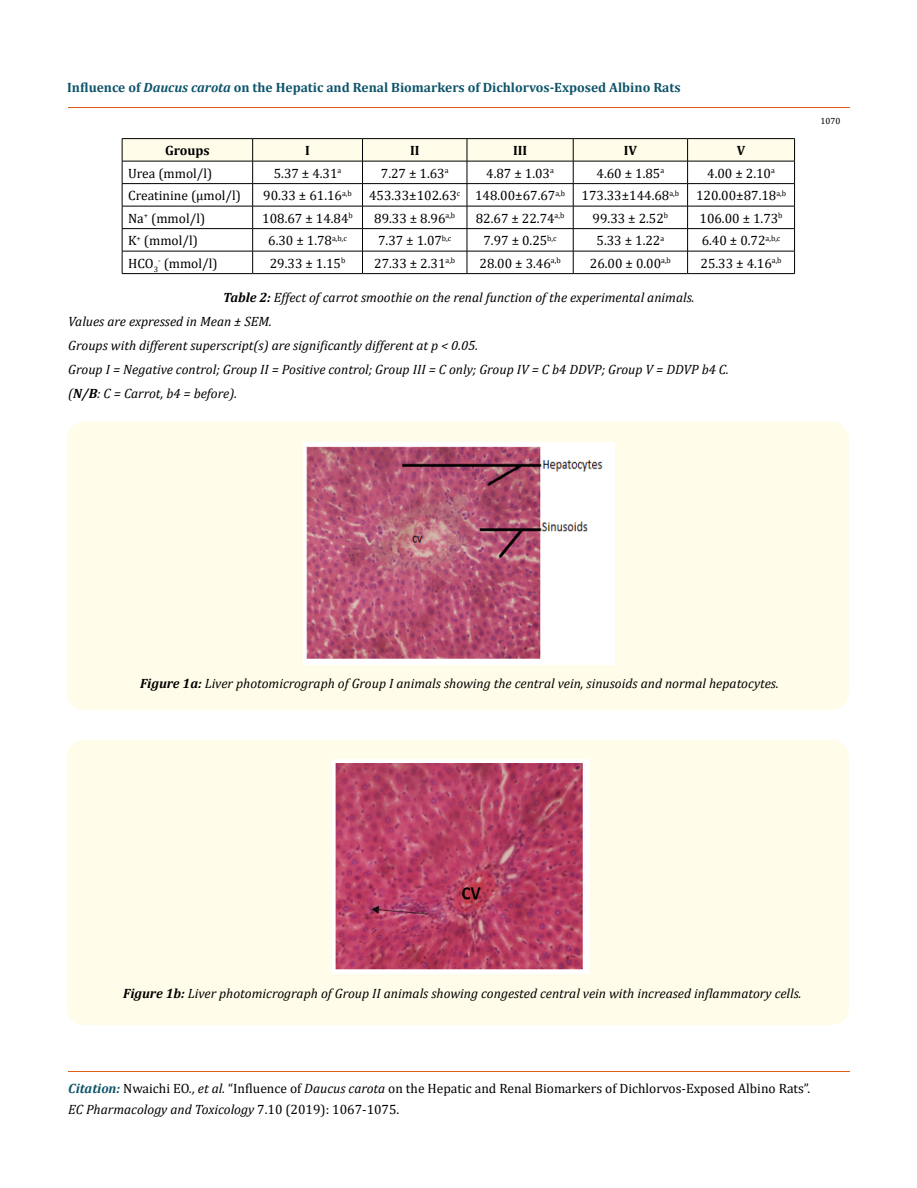
<style>
.page{position:relative;width:917px;height:1188px;background:#fff}
.page>*{position:absolute;margin:0;border:0;box-sizing:border-box;transform-origin:0 0}
.t1{font:13.5px/21px "Cambria";color:#000}
.t2{font:italic 13.5px/24px "Cambria";color:#000}
.t3{font:700 13.5px "Cambria";color:#0e546a}
.t4{font:700 13.5px "Cambria";color:#000}
.t5{font:9px "Cambria";color:#000}
.s1{font-style:italic}
.s2{font-weight:700}
.s3{font-weight:700;font-style:italic;color:#0e546a}
</style>
<div class="page">
<hr style="left:68px;top:108px;width:781px;height:1px;background:#e05d1a">
<hr style="left:68px;top:1072px;width:781px;height:1px;background:#e05d1a">
<hr style="left:122px;top:138px;width:131px;height:1px;background:#000">
<hr style="left:253px;top:138px;width:109px;height:1px;background:#000">
<hr style="left:362px;top:138px;width:105px;height:1px;background:#000">
<hr style="left:467px;top:138px;width:106px;height:1px;background:#000">
<hr style="left:573px;top:138px;width:114px;height:1px;background:#000">
<hr style="left:687px;top:138px;width:107px;height:1px;background:#000">
<svg style="left:122px;top:139px;width:673px;height:134px"></svg>
<hr style="left:122px;top:273px;width:131px;height:1px;background:#000">
<hr style="left:253px;top:273px;width:109px;height:1px;background:#000">
<hr style="left:362px;top:273px;width:105px;height:1px;background:#000">
<hr style="left:467px;top:273px;width:106px;height:1px;background:#000">
<hr style="left:573px;top:273px;width:114px;height:1px;background:#000">
<hr style="left:687px;top:273px;width:107px;height:1px;background:#000">
<div style="left:67px;top:422px;width:782px;height:288px;background:#fffde9;border-radius:18px"></div>
<img style="left:303px;top:442px;width:312px;height:223px">
<div style="left:67px;top:740px;width:782px;height:285px;background:#fffde9;border-radius:18px"></div>
<img style="left:332px;top:759px;width:257px;height:215px">
<p class="t3" style="left:67px;top:78px;width:615px">Influence of <span class="s1">Daucus carota</span> on the Hepatic and Renal Biomarkers of Dichlorvos-Exposed Albino Rats</p>
<p class="t4" style="left:165px;top:141px;width:46px">Groups</p>
<p class="t4" style="left:305px;top:141px;width:6px">I</p>
<p class="t4" style="left:410px;top:141px;width:11px">II</p>
<p class="t4" style="left:513px;top:141px;width:16px">III</p>
<p class="t4" style="left:623px;top:141px;width:15px">IV</p>
<p class="t4" style="left:736px;top:141px;width:10px">V</p>
<p class="t1" style="left:128px;top:162px;width:86px">Urea (mmol/l)</p>
<p class="t1" style="left:274px;top:162px;width:69px">5.37 ± 4.31<sup>a</sup></p>
<p class="t1" style="left:381px;top:162px;width:69px">7.27 ± 1.63<sup>a</sup></p>
<p class="t1" style="left:486px;top:162px;width:69px">4.87 ± 1.03<sup>a</sup></p>
<p class="t1" style="left:596px;top:162px;width:69px">4.60 ± 1.85<sup>a</sup></p>
<p class="t1" style="left:707px;top:162px;width:69px">4.00 ± 2.10<sup>a</sup></p>
<p class="t1" style="left:128px;top:185px;width:114px">Creatinine (µmol/l)</p>
<p class="t1" style="left:263px;top:185px;width:90px">90.33 ± 61.16<sup>a,b</sup></p>
<p class="t1" style="left:369px;top:185px;width:418px">453.33±102.63<sup>c</sup> 148.00±67.67<sup>a,b</sup> 173.33±144.68<sup>a,b</sup> 120.00±87.18<sup>a,b</sup></p>
<p class="t1" style="left:128px;top:207px;width:78px">Na<sup>+</sup> (mmol/l)</p>
<p class="t1" style="left:262px;top:207px;width:92px">108.67 ± 14.84<sup>b</sup></p>
<p class="t1" style="left:374px;top:207px;width:83px">89.33 ± 8.96<sup>a,b</sup></p>
<p class="t1" style="left:476px;top:207px;width:90px">82.67 ± 22.74<sup>a,b</sup></p>
<p class="t1" style="left:592px;top:207px;width:77px">99.33 ± 2.52<sup>b</sup></p>
<p class="t1" style="left:699px;top:207px;width:85px">106.00 ± 1.73<sup>b</sup></p>
<p class="t1" style="left:128px;top:230px;width:71px">K<sup>+</sup> (mmol/l)</p>
<p class="t1" style="left:268px;top:230px;width:80px">6.30 ± 1.78<sup>a,b,c</sup></p>
<p class="t1" style="left:378px;top:230px;width:75px">7.37 ± 1.07<sup>b,c</sup></p>
<p class="t1" style="left:483px;top:230px;width:75px">7.97 ± 0.25<sup>b,c</sup></p>
<p class="t1" style="left:596px;top:230px;width:69px">5.33 ± 1.22<sup>a</sup></p>
<p class="t1" style="left:701px;top:230px;width:80px">6.40 ± 0.72<sup>a,b,c</sup></p>
<p class="t1" style="left:128px;top:252px;width:91px">HCO<sub>3</sub><sup>-</sup> (mmol/l)</p>
<p class="t1" style="left:270px;top:252px;width:77px">29.33 ± 1.15<sup>b</sup></p>
<p class="t1" style="left:374px;top:252px;width:83px">27.33 ± 2.31<sup>a,b</sup></p>
<p class="t1" style="left:479px;top:252px;width:83px">28.00 ± 3.46<sup>a,b</sup></p>
<p class="t1" style="left:590px;top:252px;width:83px">26.00 ± 0.00<sup>a,b</sup></p>
<p class="t1" style="left:700px;top:252px;width:83px">25.33 ± 4.16<sup>a,b</sup></p>
<p class="t2" style="left:68px;top:285px;width:662px;text-indent:155px"><span class="s2">Table 2:</span> Effect of carrot smoothie on the renal function of the experimental animals.<br>Values are expressed in Mean ± SEM.<br>Groups with different superscript(s) are significantly different at p &lt; 0.05.<br>Group I = Negative control; Group II = Positive control; Group III = C only; Group IV = C b4 DDVP; Group V = DDVP b4 C. (<span class="s2">N/B</span>: C = Carrot, b4 = before).</p>
<p class="t5" style="left:820px;top:116px;width:21px">1070</p>
<p class="t2" style="left:140px;top:671px;width:640px"><span class="s2">Figure 1a:</span> Liver photomicrograph of Group I animals showing the central vein, sinusoids and normal hepatocytes.</p>
<p class="t2" style="left:123px;top:981px;width:680px"><span class="s2">Figure 1b:</span> Liver photomicrograph of Group II animals showing congested central vein with increased inflammatory cells.</p>
<p class="t1" style="left:68px;top:1078px;width:743px"><span class="s3">Citation:</span> Nwaichi EO<span class="s1">., et al.</span> “Influence of <span class="s1">Daucus carota</span> on the Hepatic and Renal Biomarkers of Dichlorvos-Exposed Albino Rats”.<br><span class="s1">EC Pharmacology and Toxicology</span> 7.10 (2019): 1067-1075.</p>
</div>
